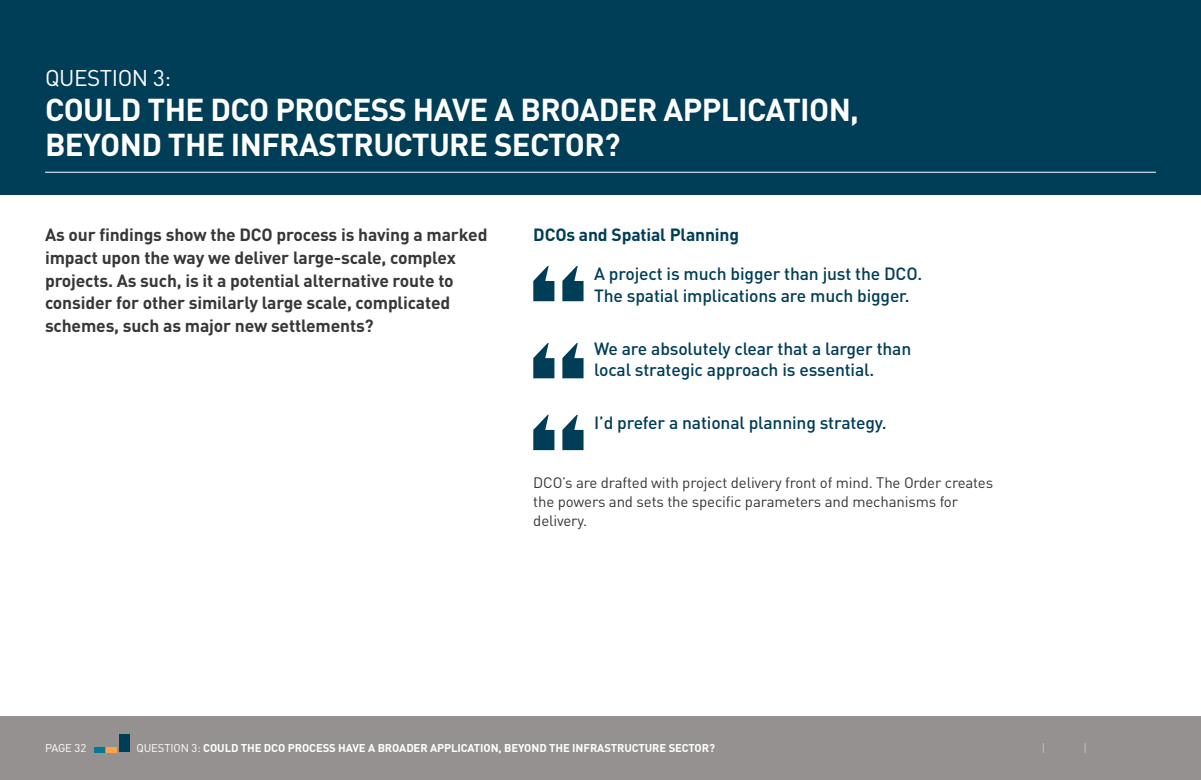
<style>
.page{position:relative;width:1201px;height:780px;background:#fff}
.page>*{position:absolute;margin:0;border:0;box-sizing:border-box;transform-origin:0 0}
.t1{font:700 31.25px/35px "DIN";letter-spacing:-.02em;color:#fff}
.t2{font:22.5px "DIN";letter-spacing:-.02em;color:#fff}
.t3{font:700 17.5px/22.5px "DIN";letter-spacing:-.01em;color:#383636}
.t4{font:500 17.5px/21.2px "DIN";letter-spacing:-.01em;color:#003d57}
.t5{font:700 17.5px "DIN";letter-spacing:-.01em;color:#003d57}
.t6{font:15px/18.8px "DIN";letter-spacing:-.01em;color:#383636}
.t7{font:700 11.25px "DIN";letter-spacing:-.01em;color:#fff}
.t8{font:11.25px "DIN";letter-spacing:-.015em;color:#fff}
.t9{font:11.25px "DIN";color:#cdcaca}
.s1{font-weight:400}
</style>
<div class="page">
<div style="left:0;top:0;width:1200px;height:195px;background:#003d57"></div>
<hr style="left:45px;top:172px;width:1110px;height:1px;background:#fff">
<svg style="left:562px;top:266px;width:21px;height:35px"></svg>
<svg style="left:533px;top:266px;width:21px;height:35px"></svg>
<svg style="left:562px;top:343px;width:21px;height:35px"></svg>
<svg style="left:533px;top:343px;width:21px;height:35px"></svg>
<svg style="left:562px;top:415px;width:21px;height:35px"></svg>
<svg style="left:533px;top:415px;width:21px;height:35px"></svg>
<div style="left:0;top:716px;width:1200px;height:64px;background:#969191"></div>
<div style="left:94px;top:746px;width:11px;height:6px;background:#057894"></div>
<div style="left:106px;top:746px;width:11px;height:6px;background:#faa34d"></div>
<div style="left:119px;top:734px;width:10px;height:18px;background:#003d57"></div>
<p class="t2" style="left:45px;top:63px;width:128px">QUESTION 3:</p>
<h1 class="t1" style="left:45px;top:90px;width:815px">COULD THE DCO PROCESS HAVE A BROADER APPLICATION,<br>BEYOND THE INFRASTRUCTURE SECTOR?</h1>
<p class="t3" style="left:45px;top:223px;width:444px">As our findings show the DCO process is having a marked impact upon the way we deliver large-scale, complex projects. As such, is it a potential alternative route to consider for other similarly large scale, complicated schemes, such as major new settlements?</p>
<p class="t5" style="left:533px;top:224px;width:207px">DCOs and Spatial Planning</p>
<p class="t4" style="left:594px;top:263px;width:329px">A project is much bigger than just the DCO.<br>The spatial implications are much bigger.</p>
<p class="t4" style="left:594px;top:337px;width:318px">We are absolutely clear that a larger than local strategic approach is essential.</p>
<p class="t4" style="left:594px;top:411px;width:294px">I’d prefer a national planning strategy.</p>
<p class="t6" style="left:533px;top:473px;width:461px">DCO’s are drafted with project delivery front of mind. The Order creates the powers and sets the specific parameters and mechanisms for delivery.</p>
<p class="t8" style="left:45px;top:740px;width:43px">PAGE 32</p>
<p class="t7" style="left:136px;top:740px;width:579px"><span class="s1">QUESTION 3:</span> COULD THE DCO PROCESS HAVE A BROADER APPLICATION, BEYOND THE INFRASTRUCTURE SECTOR?</p>
<p class="t9" style="left:1041px;top:740px;width:5px">|</p>
</div>
